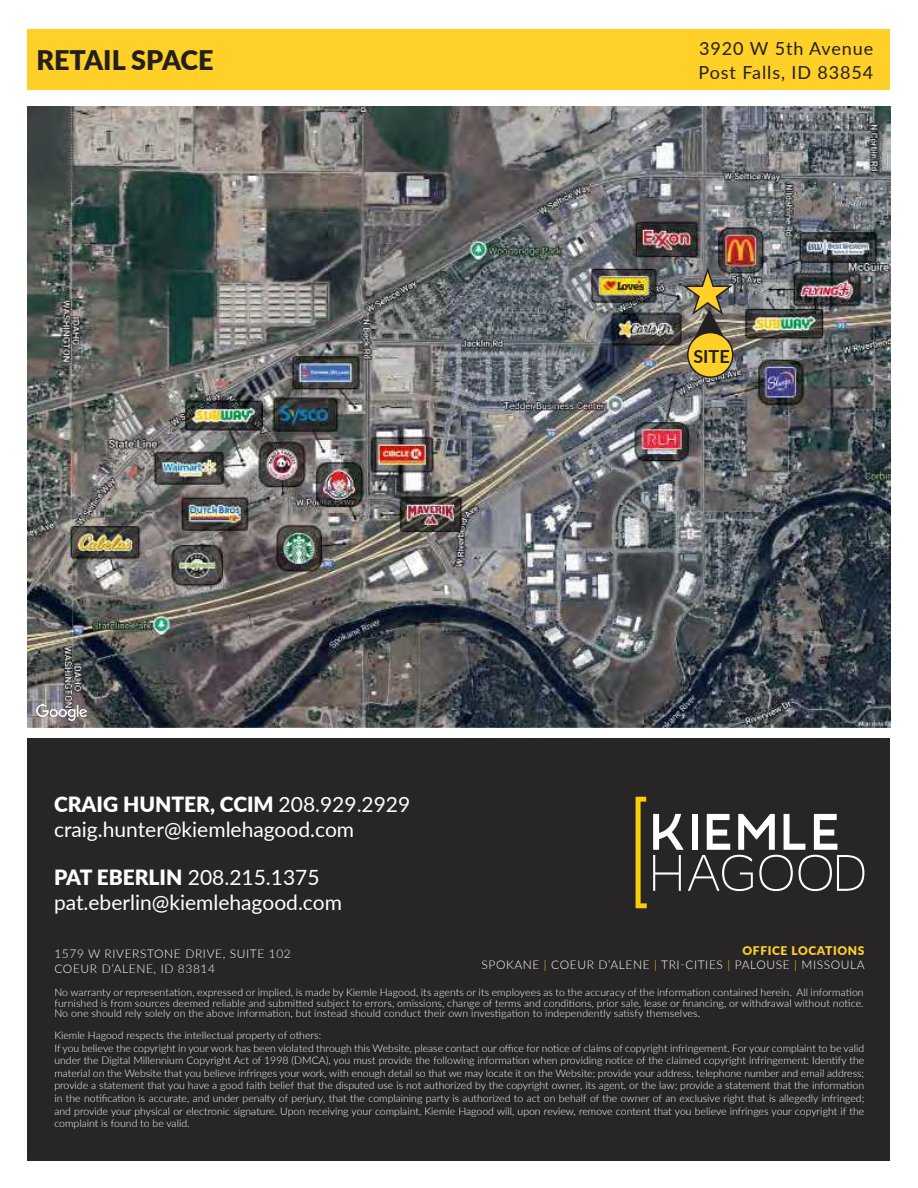
<style>
.page{position:relative;width:918px;height:1188px;background:#fff}
.page>*{position:absolute;margin:0;border:0;box-sizing:border-box;transform-origin:0 0}
.t1{font:900 27px "Lato";color:#231f20}
.t2{font:21px "Lato";color:#fff}
.t3{font:900 21px "Lato";color:#fff}
.t4{font:18px "Lato";letter-spacing:.05em;color:#231f20}
.t5{font:700 18px "Lato";color:#231f20}
.t6{font:300 12px/14.4px "Lato";letter-spacing:.05em;color:#fff;text-align:right}
.t7{font:300 10.5px/12.6px "Lato";color:#fff;text-align:justify}
.s1{font-weight:400}
.s2{font-weight:900}
.s3{font-weight:900;color:#fed028}
.s4{color:#fed028}
</style>
<div class="page">
<img style="left:28px;top:106px;width:863px;height:622px">
<div style="left:27px;top:739px;width:863px;height:422px;background:#282526"></div>
<svg style="left:653px;top:814px;width:211px;height:77px"></svg>
<svg style="left:636px;top:797px;width:11px;height:111px"></svg>
<div style="left:688px;top:333px;width:45px;height:44px;background:#fed028;border-radius:50%"></div>
<div style="left:687px;top:332px;width:46px;height:46px;border:2px solid #231f20;border-radius:50%"></div>
<img style="left:36px;top:704px;width:50px;height:17px">
<div style="left:27px;top:29px;width:863px;height:61px;background:#fed028"></div>
<img style="left:687px;top:271px;width:43px;height:78px">
<p class="t1" style="left:36px;top:40px;width:179px">RETAIL SPACE</p>
<p class="t4" style="left:699px;top:35px;width:176px">3920 W 5th Avenue</p>
<p class="t4" style="left:699px;top:59px;width:176px">Post Falls, ID 83854</p>
<p class="t5" style="left:693px;top:343px;width:38px">SITE</p>
<p class="t3" style="left:54px;top:789px;width:358px">CRAIG HUNTER, CCIM <span class="s1">208.929.2929</span></p>
<p class="t2" style="left:54px;top:815px;width:302px">craig.hunter@kiemlehagood.com</p>
<p class="t2" style="left:54px;top:862px;width:267px"><span class="s2">PAT EBERLIN</span> 208.215.1375</p>
<p class="t2" style="left:54px;top:887px;width:289px">pat.eberlin@kiemlehagood.com</p>
<p class="t6" style="left:54px;top:946px;width:238px">1579 W RIVERSTONE DRIVE, SUITE 102</p>
<p class="t6" style="left:54px;top:961px;width:162px">COEUR D’ALENE, ID 83814</p>
<p class="t6" style="left:481px;top:943px;width:385px"><span class="s3">OFFICE LOCATIONS<br></span>SPOKANE <span class="s4">|</span> COEUR D’ALENE <span class="s4">|</span> TRI-CITIES <span class="s4">|</span> PALOUSE <span class="s4">|</span> MISSOULA</p>
<p class="t7" style="left:54px;top:987px;width:811px;line-height:10.5px">No warranty or representation, expressed or implied, is made by Kiemle Hagood, its agents or its employees as to the accuracy of the information contained herein. All information furnished is from sources deemed reliable and submitted subject to errors, omissions, change of terms and conditions, prior sale, lease or financing, or withdrawal without notice.<br>No one should rely solely on the above information, but instead should conduct their own investigation to independently satisfy themselves.</p>
<p class="t7" style="left:54px;top:1029px;width:268px">Kiemle Hagood respects the intellectual property of others:</p>
<p class="t7" style="left:54px;top:1041px;width:811px">If you believe the copyright in your work has been violated through this Website, please contact our office for notice of claims of copyright infringement. For your complaint to be valid under the Digital Millennium Copyright Act of 1998 (DMCA), you must provide the following information when providing notice of the claimed copyright infringement: Identify the material on the Website that you believe infringes your work, with enough detail so that we may locate it on the Website; provide your address, telephone number and email address; provide a statement that you have a good faith belief that the disputed use is not authorized by the copyright owner, its agent, or the law; provide a statement that the information in the notification is accurate, and under penalty of perjury, that the complaining party is authorized to act on behalf of the owner of an exclusive right that is allegedly infringed; and provide your physical or electronic signature. Upon receiving your complaint, Kiemle Hagood will, upon review, remove content that you believe infringes your copyright if the complaint is found to be valid.</p>
</div>
